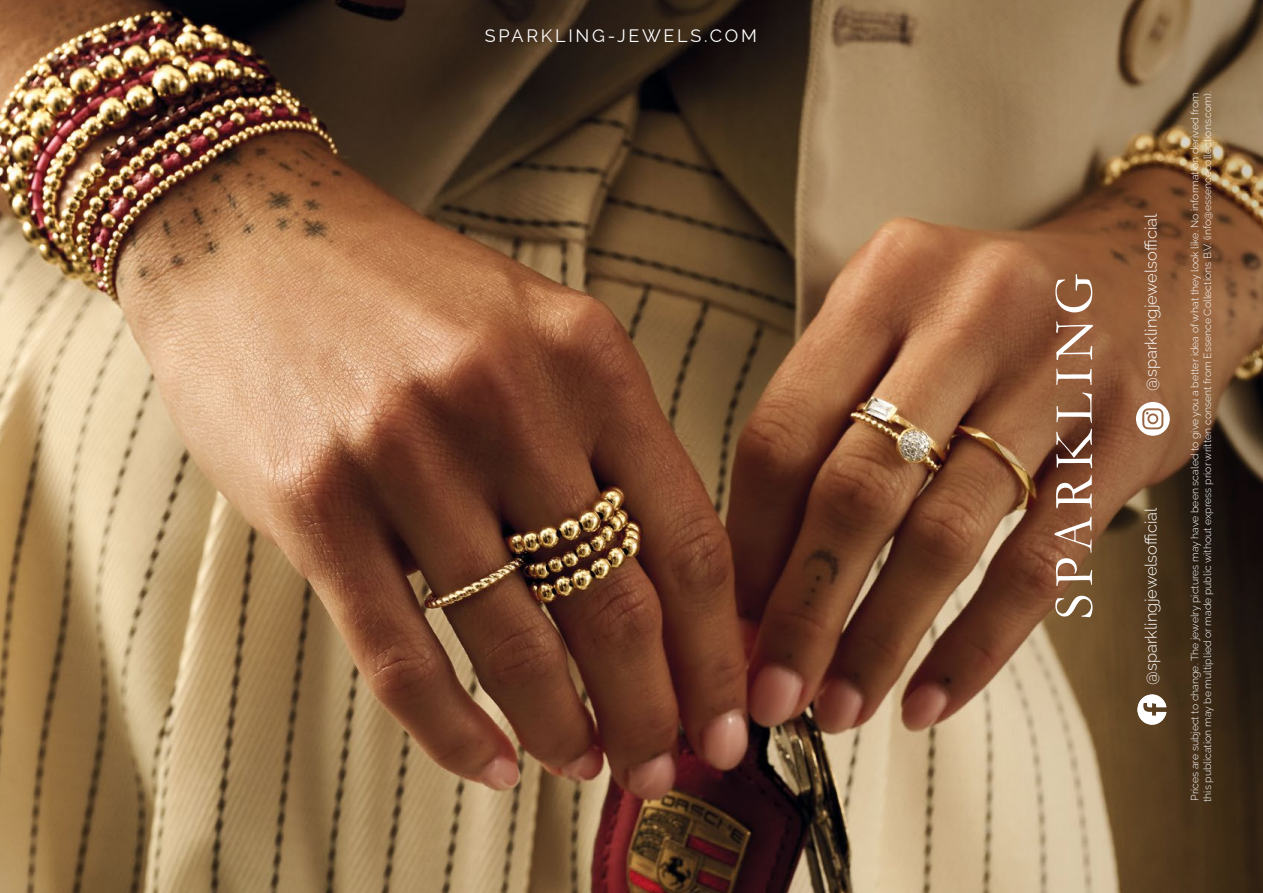
<style>
.page{position:relative;width:1263px;height:893px;background:#fff}
.page>*{position:absolute;margin:0;border:0;box-sizing:border-box;transform-origin:0 0}
.t1{font:18px "Raleway";letter-spacing:.15em;color:#fff}
.t2{font:300 16.5px "Raleway";color:#fff}
.t3{font:300 10.5px/12.6px "Raleway";color:#fff}
</style>
<div class="page">
<img style="left:0;top:0;width:653px;height:893px">
<svg style="left:653px;top:0;width:610px;height:893px;background:#7b583d"></svg>
<svg style="left:1055px;top:596px;width:37px;height:21px"></svg>
<svg style="left:1054px;top:516px;width:38px;height:70px;background:#a37a60"></svg>
<svg style="left:1056px;top:475px;width:36px;height:33px"></svg>
<svg style="left:1056px;top:429px;width:36px;height:39px"></svg>
<svg style="left:1056px;top:392px;width:36px;height:31px"></svg>
<svg style="left:1056px;top:369px;width:35px;height:16px"></svg>
<svg style="left:1056px;top:321px;width:37px;height:39px"></svg>
<svg style="left:1055px;top:274px;width:37px;height:38px"></svg>
<svg style="left:1137px;top:694px;width:29px;height:31px"></svg>
<svg style="left:1136px;top:402px;width:34px;height:34px"></svg>
<div style="left:1149px;top:415px;width:7px;height:7px;background:#fff;border-radius:50%"></div>
<h1 class="t1" style="left:485px;top:22px;width:273px">SPARKLING-JEWELS.COM</h1>
<h2 class="t2" style="left:1138px;top:391px;width:179px;rotate:-90deg">@sparklingjewelsofficial</h2>
<h2 class="t2" style="left:1138px;top:685px;width:179px;rotate:-90deg">@sparklingjewelsofficial</h2>
<p class="t3" style="left:1187px;top:802px;width:712px;rotate:-90deg">Prices are subject to change. The jewelry pictures may have been scaled to give you a better idea of what they look like. No information derived from this publication may be multiplied or made public without express prior written consent from Essence Collections B.V. (info@essencecollections.com).</p>
</div>
